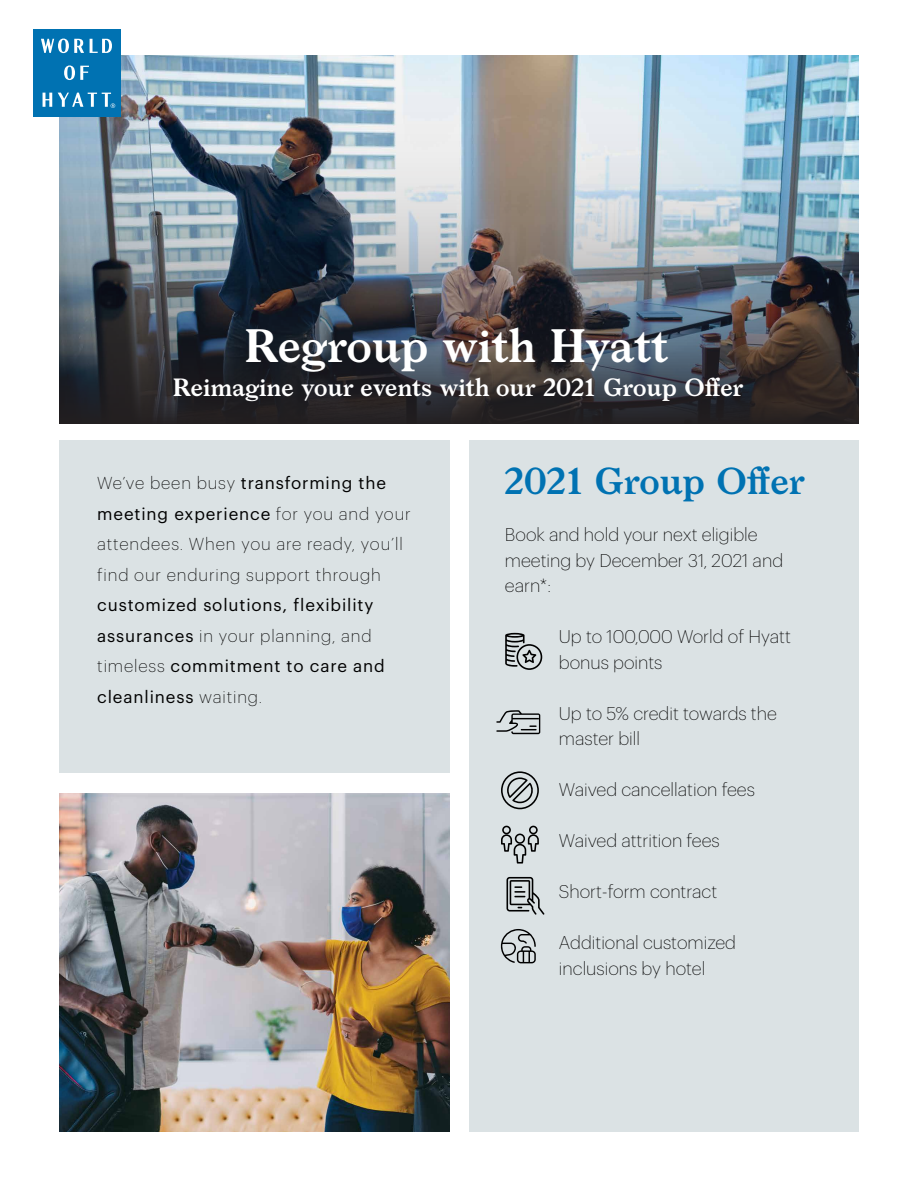
<style>
.page{position:relative;width:918px;height:1188px;background:#fff}
.page>*{position:absolute;margin:0;border:0;box-sizing:border-box;transform-origin:0 0}
.t1{font:600 45px "Larish Neue";color:#fff}
.t2{font:600 36px "Larish Neue";color:#0072b2}
.t3{font:600 24px "Larish Neue";color:#fff}
.t4{font:200 18px/25.5px "Graphik";color:#000}
.t5{font:200 16.95px/30.5px "Graphik";letter-spacing:.05em;color:#000}
.t6{font:16.95px/30.5px "Graphik";letter-spacing:.05em;color:#000}
.s1{font-weight:400}
.s2{font-weight:200}
</style>
<div class="page">
<div style="left:59px;top:440px;width:391px;height:332px;background:#dbe2e4"></div>
<div style="left:469px;top:440px;width:390px;height:691px;background:#dbe2e4"></div>
<img style="left:59px;top:793px;width:391px;height:338px">
<img style="left:59px;top:55px;width:800px;height:369px">
<svg style="left:505px;top:633px;width:37px;height:37px"></svg>
<svg style="left:501px;top:826px;width:38px;height:38px"></svg>
<svg style="left:507px;top:877px;width:37px;height:38px"></svg>
<svg style="left:501px;top:771px;width:38px;height:38px"></svg>
<svg style="left:500px;top:929px;width:36px;height:34px"></svg>
<svg style="left:496px;top:710px;width:44px;height:24px"></svg>
<div style="left:33px;top:29px;width:87px;height:88px;background:#0072b2"></div>
<svg style="left:43px;top:93px;width:9px;height:14px"></svg>
<svg style="left:90px;top:39px;width:22px;height:14px"></svg>
<svg style="left:41px;top:39px;width:43px;height:14px"></svg>
<svg style="left:64px;top:65px;width:25px;height:15px"></svg>
<svg style="left:58px;top:93px;width:57px;height:15px"></svg>
<h1 class="t1" style="left:244px;top:311px;width:426px">Regroup with Hyatt</h1>
<h3 class="t3" style="left:173px;top:368px;width:572px">Reimagine your events with our 2021 Group Offer</h3>
<p class="t5" style="left:97px;top:467px;width:315px">We’ve been busy <span class="s1">transforming the meeting experience</span> for you and your attendees. When you are ready, you’ll find our enduring support through</p>
<p class="t6" style="left:97px;top:589px;width:289px">customized solutions, flexibility assurances <span class="s2">in your planning, and timeless</span> commitment to care and cleanliness <span class="s2">waiting.</span></p>
<h2 class="t2" style="left:505px;top:453px;width:302px">2021 Group Offer</h2>
<p class="t4" style="left:505px;top:521px;width:280px">Book and hold your next eligible meeting by December 31, 2021 and earn*:</p>
<p class="t4" style="left:559px;top:623px;width:234px">Up to 100,000 World of Hyatt bonus points</p>
<p class="t4" style="left:559px;top:699px;width:220px">Up to 5% credit towards the master bill</p>
<p class="t4" style="left:559px;top:776px;width:198px">Waived cancellation fees</p>
<p class="t4" style="left:559px;top:827px;width:162px">Waived attrition fees</p>
<p class="t4" style="left:559px;top:878px;width:160px">Short-form contract</p>
<p class="t4" style="left:559px;top:929px;width:179px">Additional customized inclusions by hotel</p>
</div>
